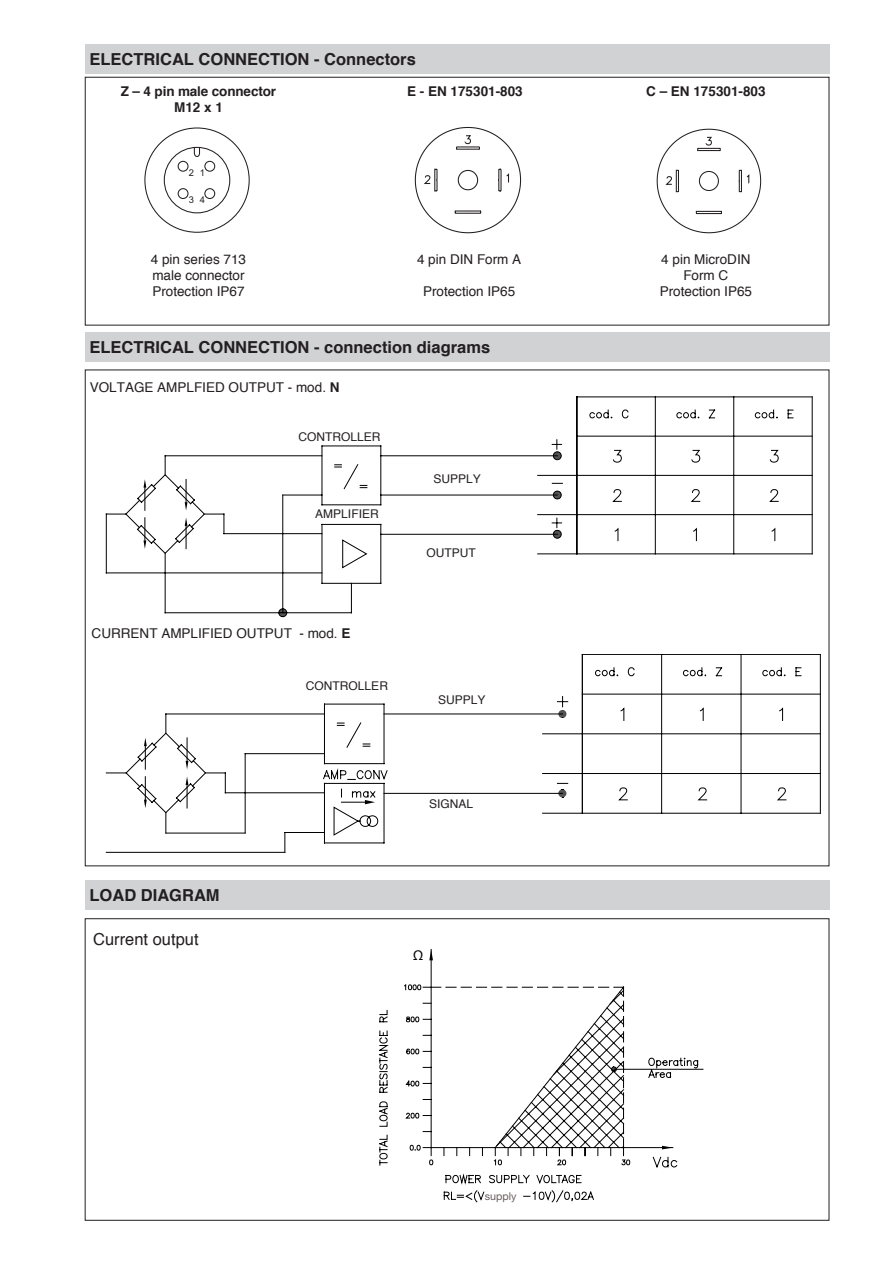
<style>
.page{position:relative;width:893px;height:1263px;background:#fff}
.page>*{position:absolute;margin:0;border:0;box-sizing:border-box;transform-origin:0 0}
.t1{font:700 16.5px "Helvetica";color:#231f20}
.t2{font:16.5px "Helvetica";color:#231f20}
.t3{font:14.25px "Myriad Pro";color:#000}
.t4{font:13.5px/16.2px "Helvetica";color:#231f20;text-align:justify}
.t5{font:700 13.5px/16.2px "Helvetica";color:#231f20;text-align:center}
.t6{font:12px "Helvetica";color:#231f20}
.t7{font:10.65px "Helvetica Neue";color:#685b5d}
.t8{font:9.45px "Arial";color:#231f20}
.s1{font-weight:700}
</style>
<div class="page">
<div style="left:85px;top:77px;width:744px;height:248px;background:#fff;border:1px solid #231f20"></div>
<div style="left:85px;top:44px;width:744px;height:30px;background:#d1d2d4"></div>
<svg style="left:144px;top:127px;width:106px;height:106px"></svg>
<div style="left:85px;top:332px;width:744px;height:30px;background:#d1d2d4"></div>
<svg style="left:415px;top:127px;width:106px;height:106px"></svg>
<svg style="left:657px;top:129px;width:104px;height:104px"></svg>
<svg style="left:106px;top:443px;width:447px;height:174px"></svg>
<svg style="left:553px;top:396px;width:260px;height:159px"></svg>
<hr style="left:582px;top:654px;width:1px;height:159px;background:#000">
<hr style="left:661px;top:654px;width:1px;height:159px;background:#000">
<hr style="left:741px;top:654px;width:1px;height:159px;background:#000">
<hr style="left:582px;top:694px;width:238px;height:1px;background:#000">
<hr style="left:543px;top:733px;width:277px;height:1px;background:#000">
<hr style="left:543px;top:773px;width:277px;height:1px;background:#000">
<hr style="left:543px;top:813px;width:277px;height:1px;background:#000">
<hr style="left:582px;top:654px;width:238px;height:1px;background:#000">
<svg style="left:106px;top:667px;width:616px;height:186px"></svg>
<svg style="left:165px;top:776px;width:211px;height:77px"></svg>
<svg style="left:558px;top:710px;width:8px;height:9px"></svg>
<svg style="left:558px;top:789px;width:8px;height:9px"></svg>
<hr style="left:820px;top:654px;width:1px;height:159px;background:#000">
<svg style="left:762px;top:667px;width:40px;height:134px"></svg>
<div style="left:85px;top:880px;width:744px;height:29px;background:#d1d2d4"></div>
<div style="left:85px;top:918px;width:744px;height:302px;background:#fff;border:1px solid #231f20"></div>
<svg style="left:379px;top:960px;width:54px;height:206px"></svg>
<svg style="left:429px;top:949px;width:4px;height:11px"></svg>
<svg style="left:404px;top:984px;width:300px;height:184px"></svg>
<svg style="left:443px;top:1066px;width:174px;height:136px"></svg>
<p class="t1" style="left:90px;top:46px;width:328px">ELECTRICAL CONNECTION - Connectors</p>
<p class="t5" style="left:121px;top:83px;width:157px">Z – 4 pin male connector<br>M12 x 1</p>
<p class="t8" style="left:189px;top:167px;width:18px">2 1</p>
<p class="t8" style="left:189px;top:195px;width:18px">3 4</p>
<p class="t4" style="left:151px;top:251px;width:97px">4 pin series 713 male connector Protection IP67</p>
<p class="t5" style="left:407px;top:83px;width:117px">E - EN 175301-803</p>
<p class="t4" style="left:417px;top:251px;width:106px">4 pin DIN Form A</p>
<p class="t4" style="left:423px;top:284px;width:94px">Protection IP65</p>
<p class="t1" style="left:90px;top:334px;width:402px">ELECTRICAL CONNECTION - connection diagrams</p>
<p class="t4" style="left:90px;top:379px;width:251px">VOLTAGE AMPLFIED OUTPUT - mod. <span class="s1">N</span></p>
<p class="t6" style="left:299px;top:427px;width:84px">CONTROLLER</p>
<p class="t6" style="left:315px;top:505px;width:65px">AMPLIFIER</p>
<p class="t4" style="left:92px;top:626px;width:260px">CURRENT AMPLIFIED OUTPUT - mod. <span class="s1">E</span></p>
<p class="t6" style="left:306px;top:677px;width:84px">CONTROLLER</p>
<p class="t6" style="left:433px;top:469px;width:49px">SUPPLY</p>
<p class="t6" style="left:427px;top:544px;width:51px">OUTPUT</p>
<p class="t6" style="left:438px;top:691px;width:49px">SUPPLY</p>
<p class="t1" style="left:90px;top:881px;width:132px">LOAD DIAGRAM</p>
<p class="t2" style="left:93px;top:927px;width:107px">Current output</p>
<p class="t6" style="left:429px;top:794px;width:46px">SIGNAL</p>
<p class="t3" style="left:413px;top:947px;width:12px">Ω</p>
<p class="t7" style="left:485px;top:1190px;width:33px">supply</p>
<p class="t5" style="left:646px;top:83px;width:121px">C – EN 175301-803</p>
<p class="t4" style="left:660px;top:251px;width:94px;text-align:center">4 pin MicroDIN<br>Form C<br>Protection IP65</p>
</div>
